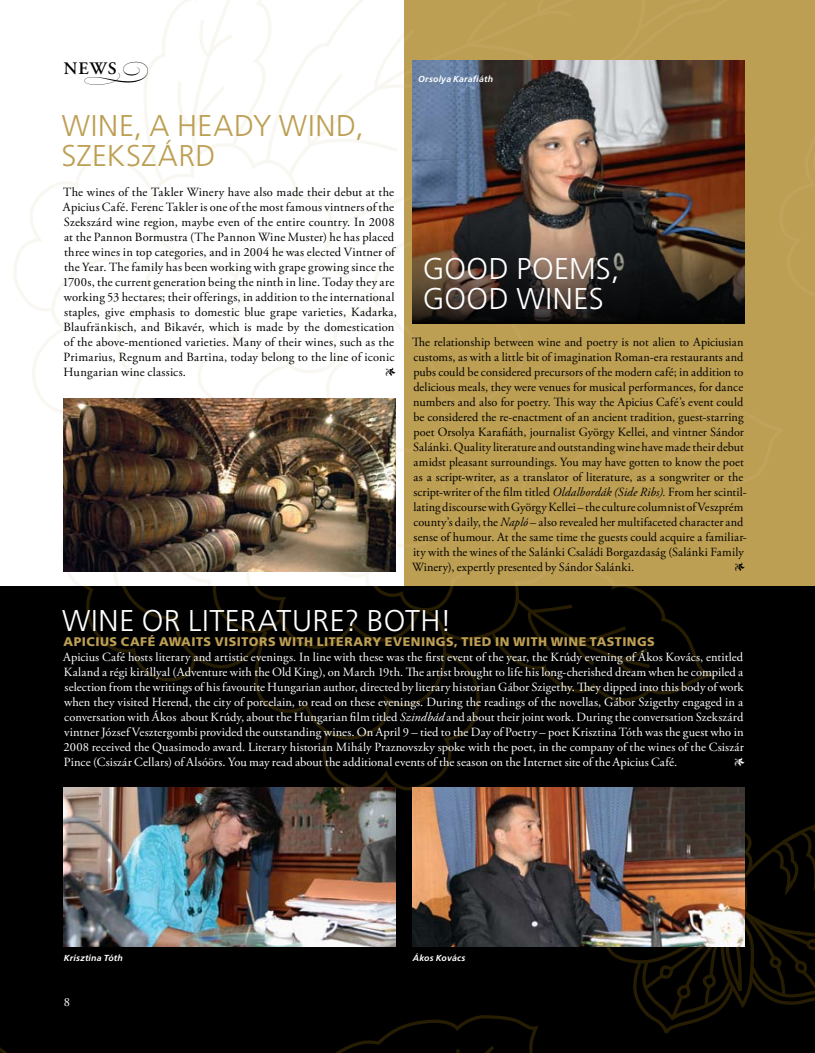
<style>
.page{position:relative;width:815px;height:1053px;background:#fff}
.page>*{position:absolute;margin:0;border:0;box-sizing:border-box;transform-origin:0 0}
.t1{font:30px/30px "Frutiger MOT Light";letter-spacing:.02em;color:#fff}
.t2{font:30px/30px "Frutiger MOT Light";letter-spacing:.025em;color:#bd9f53}
.t3{font:600 17.5px "Adobe Garamond Pro";color:#000}
.t4{font:12.5px/15px "Adobe Garamond Pro";letter-spacing:.01em;color:#000}
.t5{font:12.5px/15px "Adobe Garamond Pro";letter-spacing:.005em;color:#fff;text-align:justify}
.t6{font:700 12.5px "Frutiger MOT";letter-spacing:.035em;color:#bd9f53}
.t7{font:italic 8.75px "Frutiger MOT Medium";letter-spacing:.025em;color:#fff}
.s1{font-style:italic}
</style>
<div class="page">
<img style="left:13px;top:0;width:802px;height:1052px">
<h2 class="t3" style="left:64px;top:58px;width:54px">NEWS</h2>
<h1 class="t2" style="left:61px;top:111px;width:304px">WINE, A HEADY WIND,<br>SZEKSZÁRD</h1>
<p class="t4" style="left:62px;top:185px;width:336px">The wines of the Takler Winery have also made their debut at the Apicius Café. Ferenc Takler is one of the most famous vintners of the Szekszárd wine region, maybe even of the entire country. In 2008 at the Pannon Bormustra (The Pannon Wine Muster) he has placed three wines in top categories, and in 2004 he was elected Vintner of the Year. The family has been working with grape growing since the 1700s, the current generation being the ninth in line. Today they are working 53 hectares; their offerings, in addition to the international staples, give emphasis to domestic blue grape varieties, Kadarka, Blaufränkisch, and Bikavér, which is made by the domestication of the above-mentioned varieties. Many of their wines, such as the Primarius, Regnum and Bartina, today belong to the line of iconic Hungarian wine classics.</p>
<p class="t4" style="left:385px;top:365px;width:12px">1</p>
<p class="t7" style="left:418px;top:73px;width:76px">Orsolya Karafiáth</p>
<h1 class="t1" style="left:423px;top:253px;width:198px">GOOD POEMS,<br>GOOD WINES</h1>
<p class="t4" style="left:412px;top:335px;width:336px">The relationship between wine and poetry is not alien to Apiciusian customs, as with a little bit of imagination Roman-era restaurants and pubs could be considered precursors of the modern café; in addition to delicious meals, they were venues for musical performances, for dance numbers and also for poetry. This way the Apicius Café’s event could be considered the re-enactment of an ancient tradition, guest-starring poet Orsolya Karafiáth, journalist György Kellei, and vintner Sándor Salánki. Quality literature and outstanding wine have made their debut amidst pleasant surroundings. You may have gotten to know the poet as a script-writer, as a translator of literature, as a songwriter or the script-writer of the film titled <span class="s1">Oldalbordák (Side Ribs).</span> From her scintil&shy;lating discourse with György Kellei – the culture columnist of Veszprém county’s daily, the <span class="s1">Napló</span> – also revealed her multifaceted character and sense of humour. At the same time the guests could acquire a familiar&shy;ity with the wines of the Salánki Családi Borgazdaság (Salánki Family Winery), expertly presented by Sándor Salánki.</p>
<p class="t4" style="left:734px;top:560px;width:12px">1</p>
<h1 class="t1" style="left:62px;top:606px;width:391px">WINE OR LITERATURE? BOTH!</h1>
<p class="t6" style="left:64px;top:634px;width:593px">APICIUS CAFÉ AWAITS VISITORS WITH LITERARY EVENINGS, TIED IN WITH WINE TASTINGS</p>
<p class="t5" style="left:63px;top:650px;width:682px">Apicius Café hosts literary and artistic evenings. In line with these was the first event of the year, the Krúdy evening of Ákos Kovács, entitled Kaland a régi királlyal (Adventure with the Old King), on March 19th. The artist brought to life his long-cherished dream when he compiled a selection from the writings of his favourite Hungarian author, directed by literary historian Gábor Szigethy. They dipped into this body of work when they visited Herend, the city of porcelain, to read on these evenings. During the readings of the novellas, Gábor Szigethy engaged in a conversation with Ákos about Krúdy, about the Hungarian film titled <span class="s1">Szindbád</span> and about their joint work. During the conversation Szekszárd vintner József Vesztergombi provided the outstanding wines. On April 9 – tied to the Day of Poetry – poet Krisztina Tóth was the guest who in 2008 received the Quasimodo award. Literary historian Mihály Praznovszky spoke with the poet, in the company of the wines of the Csiszár Pince (Csiszár Cellars) of Alsóörs. You may read about the additional events of the season on the Internet site of the Apicius Café.</p>
<p class="t5" style="left:734px;top:755px;width:12px">1</p>
<p class="t7" style="left:64px;top:953px;width:61px">Krisztina Tóth</p>
<p class="t7" style="left:413px;top:953px;width:54px">Ákos Kovács</p>
<p class="t5" style="left:64px;top:995px;width:8px">8</p>
</div>
